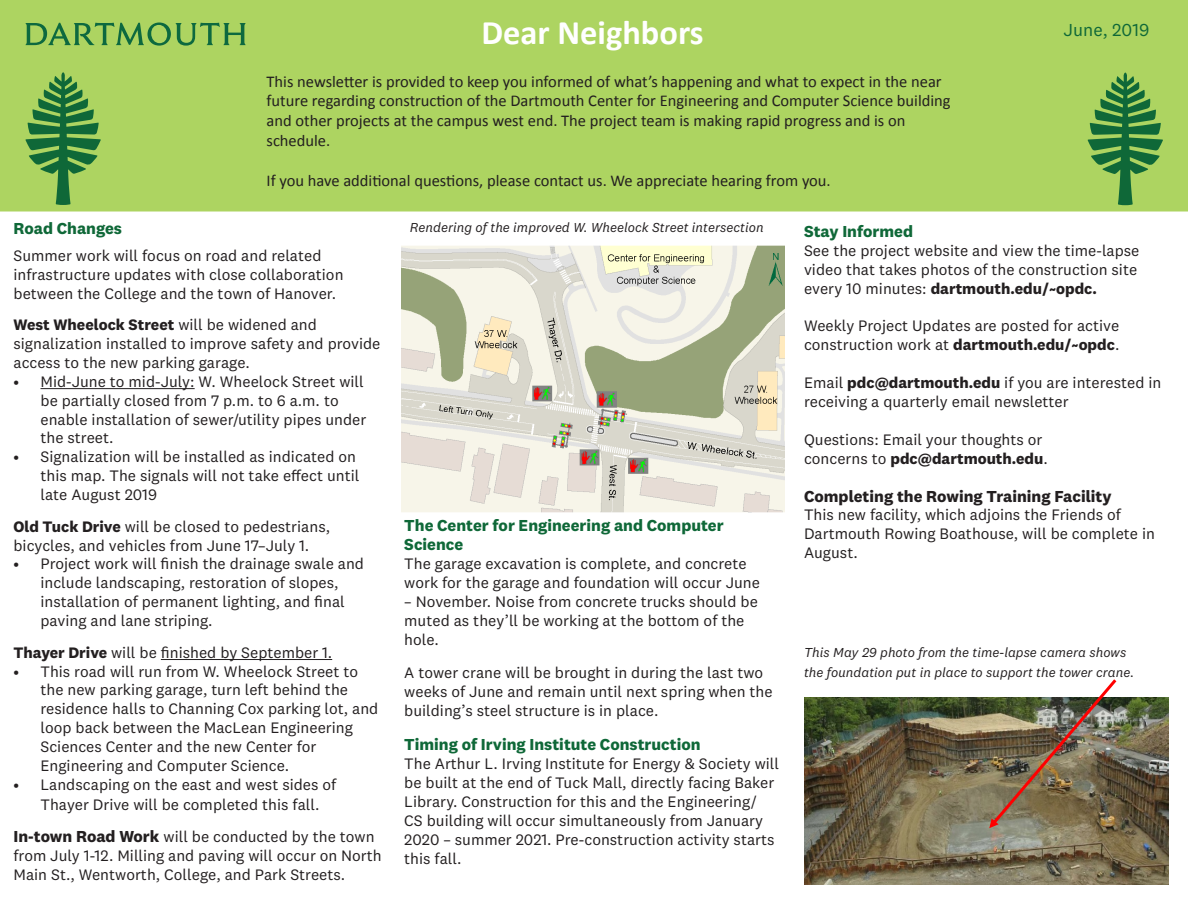
<style>
.page{position:relative;width:1188px;height:918px;background:#fff}
.page>*{position:absolute;margin:0;border:0;box-sizing:border-box;transform-origin:0 0}
.t1{font:700 34.5px "Calibri";color:#fff}
.t2{font:18px "National 2";color:#0f6838}
.t3{font:16.5px/19.8px "Calibri";color:#231f20}
.t4{font:700 16.5px/19.8px "National 2";color:#0f6838}
.t5{font:700 16.5px "National 2";color:#231f20}
.t6{font:15.75px/18.9px "National 2";color:#231f20}
.t7{font:italic 13.5px/19.5px "National 2";color:#231f20}
.s1{font-weight:700}
.s2{font-weight:700;font-size:16.5px}
</style>
<div class="page">
<div style="left:0;top:0;width:1188px;height:212px;background:#add461"></div>
<svg style="left:26px;top:23px;width:220px;height:23px;background:#7ab256"></svg>
<svg style="left:26px;top:72px;width:75px;height:133px;background:#69a54f"></svg>
<svg style="left:1088px;top:73px;width:75px;height:132px;background:#68a54f"></svg>
<hr style="left:40px;top:388px;width:155px;height:1px;background:#231f20">
<hr style="left:161px;top:659px;width:171px;height:1px;background:#231f20">
<img style="left:401px;top:245px;width:384px;height:268px">
<img style="left:804px;top:698px;width:364px;height:186px">
<img style="left:989px;top:679px;width:127px;height:149px">
<h1 class="t1" style="left:481px;top:10px;width:224px">Dear Neighbors</h1>
<p class="t3" style="left:267px;top:71px;width:686px">This newsletter is provided to keep you informed of what’s happening and what to expect in the near future regarding construction of the Dartmouth Center for Engineering and Computer Science building and other projects at the campus west end. The project team is making rapid progress and is on schedule.</p>
<p class="t3" style="left:267px;top:170px;width:566px">If you have additional questions, please contact us. We appreciate hearing from you.</p>
<p class="t2" style="left:1064px;top:19px;width:87px">June, 2019</p>
<p class="t4" style="left:14px;top:219px;width:110px">Road Changes</p>
<p class="t6" style="left:14px;top:246px;width:332px">Summer work will focus on road and related infrastructure updates with close collaboration between the College and the town of Hanover.</p>
<p class="t6" style="left:14px;top:315px;width:368px"><span class="s1">West Wheelock Street</span> will be widened and signalization installed to improve safety and provide access to the new parking garage.</p>
<p class="t6" style="left:40px;top:372px;width:327px;text-indent:-27px">• Mid-June to mid-July: W. Wheelock Street will be partially closed from 7 p.m. to 6 a.m. to enable installation of sewer/utility pipes under the street.</p>
<p class="t6" style="left:40px;top:447px;width:320px;text-indent:-27px">• Signalization will be installed as indicated on this map. The signals will not take effect until late August 2019</p>
<p class="t6" style="left:14px;top:517px;width:318px"><span class="s1">Old Tuck Drive</span> will be closed to pedestrians, bicycles, and vehicles from June 17–July 1.</p>
<p class="t6" style="left:40px;top:554px;width:325px;text-indent:-27px">• Project work will finish the drainage swale and include landscaping, restoration of slopes, installation of permanent lighting, and final paving and lane striping.</p>
<p class="t6" style="left:14px;top:643px;width:320px"><span class="s1">Thayer Drive</span> will be finished by September 1.</p>
<p class="t6" style="left:40px;top:662px;width:339px;text-indent:-27px">• This road will run from W. Wheelock Street to the new parking garage, turn left behind the residence halls to Channing Cox parking lot, and loop back between the MacLean Engineering Sciences Center and the new Center for Engineering and Computer Science.</p>
<p class="t6" style="left:40px;top:775px;width:297px;line-height:19.8px;text-indent:-27px">• Landscaping on the east and west sides of<br>Thayer Drive will be completed this fall.</p>
<p class="t6" style="left:13px;top:827px;width:370px"><span class="s2">In-town Road Work</span> will be conducted by the town from July 1-12. Milling and paving will occur on North<br>Main St., Wentworth, College, and Park Streets.</p>
<p class="t7" style="left:410px;top:218px;width:355px">Rendering of the improved W. Wheelock Street intersection</p>
<p class="t4" style="left:404px;top:515px;width:321px">The Center for Engineering and Computer<br>Science</p>
<p class="t6" style="left:404px;top:554px;width:357px">The garage excavation is complete, and concrete work for the garage and foundation will occur June</p>
<p class="t6" style="left:404px;top:592px;width:355px">– November. Noise from concrete trucks should be muted as they’ll be working at the bottom of the hole.</p>
<p class="t6" style="left:404px;top:663px;width:370px">A tower crane will be brought in during the last two weeks of June and remain until next spring when the building’s steel structure is in place.</p>
<p class="t4" style="left:404px;top:734px;width:298px">Timing of Irving Institute Construction</p>
<p class="t6" style="left:404px;top:754px;width:376px">The Arthur L. Irving Institute for Energy &amp; Society will be built at the end of Tuck Mall, directly facing Baker Library. Construction for this and the Engineering/ CS building will occur simultaneously from January 2020 – summer 2021. Pre-construction activity starts this fall.</p>
<p class="t4" style="left:804px;top:221px;width:111px">Stay Informed</p>
<p class="t6" style="left:804px;top:241px;width:337px">See the project website and view the time-lapse video that takes photos of the construction site every 10 minutes: <span class="s1">dartmouth.edu/~opdc.</span></p>
<p class="t6" style="left:804px;top:316px;width:317px">Weekly Project Updates are posted for active construction work at <span class="s1">dartmouth.edu/~opdc</span>.</p>
<p class="t6" style="left:804px;top:373px;width:359px">Email <span class="s1">pdc@dartmouth.edu</span> if you are interested in receiving a quarterly email newsletter</p>
<p class="t6" style="left:804px;top:430px;width:245px">Questions: Email your thoughts or concerns to <span class="s1">pdc@dartmouth.edu</span>.</p>
<p class="t5" style="left:804px;top:486px;width:309px">Completing the Rowing Training Facility</p>
<p class="t6" style="left:804px;top:505px;width:352px">This new facility, which adjoins the Friends of<br>Dartmouth Rowing Boathouse, will be complete in<br>August.</p>
<p class="t7" style="left:804px;top:643px;width:332px">This May 29 photo from the time-lapse camera shows the foundation put in place to support the tower crane.</p>
</div>
